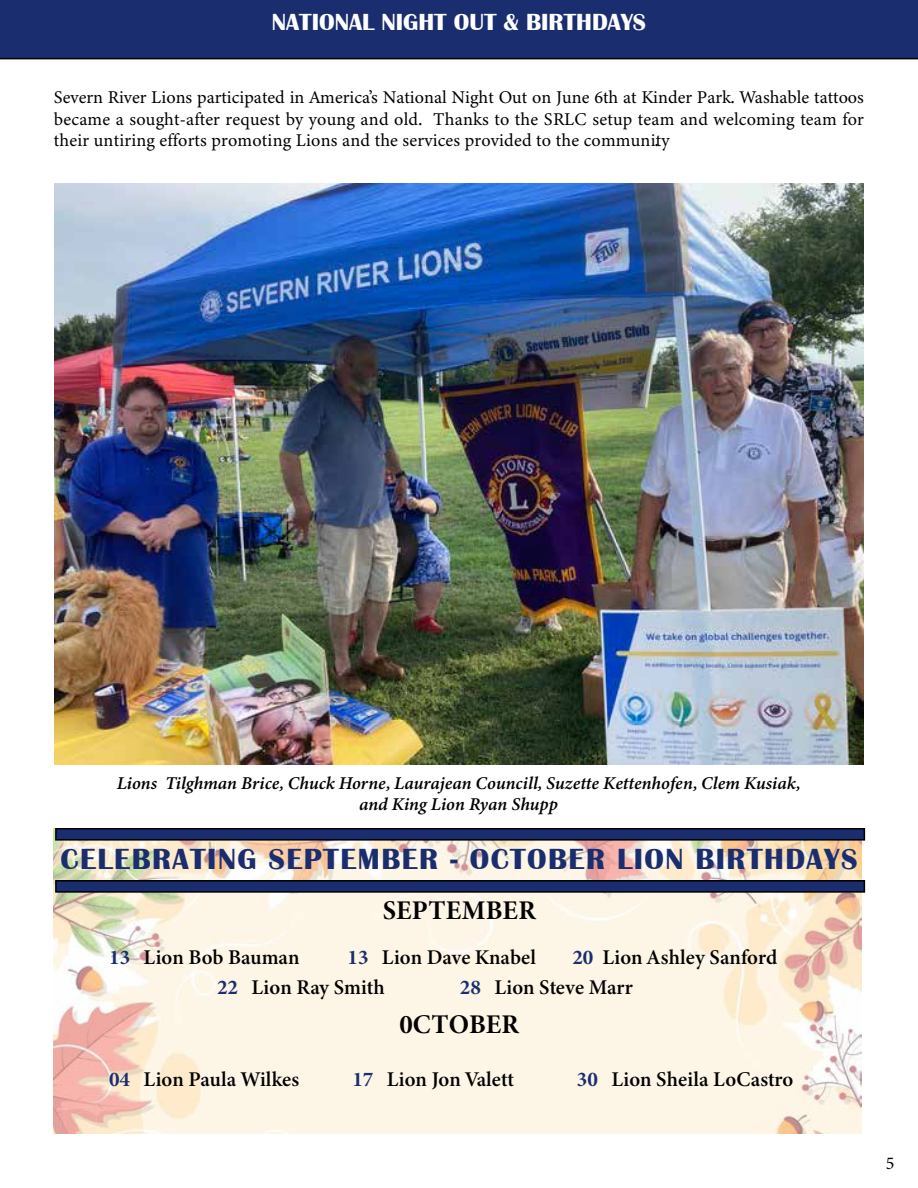
<style>
.page{position:relative;width:918px;height:1188px;background:#fff}
.page>*{position:absolute;margin:0;border:0;box-sizing:border-box;transform-origin:0 0}
.t1{font:700 30px "Britannic";letter-spacing:.05em;color:#1a2d6f}
.t2{font:27px "Minion Variable Concept";letter-spacing:.005em;color:#000}
.t3{font:700 24px "Britannic";color:#fff}
.t4{font:21px "Minion Variable Concept";color:#000}
.t5{font:18px/21.6px "Minion Variable Concept";letter-spacing:.01em;color:#000;text-align:justify}
.t6{font:italic 18px/21.6px "Minion Variable Concept";color:#000;text-align:center}
.t7{font:18px "Minion Pro";color:#000}
.s1{font-family:"Minion Pro"}
.s2{color:#1a2d6f}
</style>
<div class="page">
<img style="left:54px;top:184px;width:810px;height:581px">
<div style="left:0;top:0;width:918px;height:59px;background:#1a2d6f"></div>
<img style="left:54px;top:828px;width:807px;height:306px">
<div style="left:56px;top:881px;width:808px;height:11px;background:#1a2d6f"></div>
<div style="left:55px;top:880px;width:810px;height:13px;border:2px solid #000"></div>
<div style="left:56px;top:829px;width:808px;height:11px;background:#1a2d6f"></div>
<div style="left:55px;top:828px;width:810px;height:13px;border:2px solid #000"></div>
<h3 class="t3" style="left:272px;top:9px;width:376px">NATIONAL NIGHT OUT &amp; BIRTHDAYS</h3>
<p class="t5" style="left:54px;top:86px;width:812px">Severn River Lions participated in America’s National Night Out on June 6th at Kinder Park. Washable tattoos became a sought-after request by young and old. Thanks to the SRLC set<span class="s1">up</span> team and welcoming team for their untiring efforts promoting Lions and the services provided to the community.</p>
<p class="t6" style="left:117px;top:772px;width:685px">Lions Tilghman Brice, Chuck Horne, Laurajean Councill, Suzette Kettenhofen, Clem Kusiak, and King Lion Ryan Shupp</p>
<h1 class="t1" style="left:61px;top:842px;width:799px">CELEBRATING SEPTEMBER - OCTOBER LION BIRTHDAYS</h1>
<h2 class="t2" style="left:383px;top:892px;width:154px">SEPTEMBER</h2>
<p class="t4" style="left:109px;top:943px;width:192px"><span class="s2">13</span> Lion Bob Bauman</p>
<p class="t4" style="left:347px;top:943px;width:190px"><span class="s2">13</span> Lion Dave Knabel</p>
<p class="t4" style="left:572px;top:943px;width:206px"><span class="s2">20</span> Lion Ashley Sanford</p>
<p class="t4" style="left:217px;top:973px;width:169px"><span class="s2">22</span> Lion Ray Smith</p>
<p class="t4" style="left:460px;top:973px;width:174px"><span class="s2">28</span> Lion Steve Marr</p>
<h2 class="t2" style="left:399px;top:1006px;width:121px">0CTOBER</h2>
<p class="t4" style="left:109px;top:1064px;width:192px"><span class="s2">04</span> Lion Paula Wilkes</p>
<p class="t4" style="left:352px;top:1064px;width:163px"><span class="s2">17</span> Lion Jon Valett</p>
<p class="t4" style="left:577px;top:1064px;width:218px"><span class="s2">30</span> Lion Sheila LoCastro</p>
<p class="t7" style="left:886px;top:1151px;width:10px">5</p>
</div>
